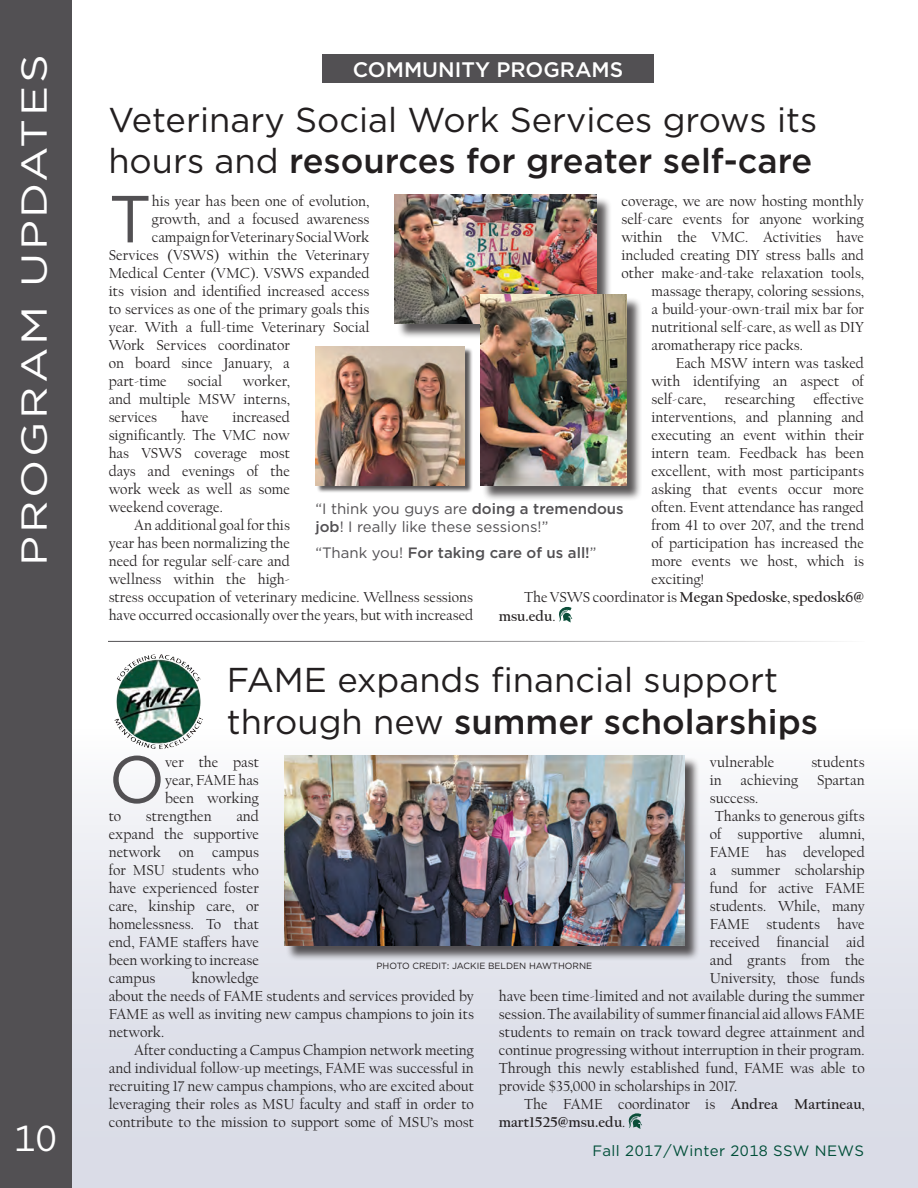
<style>
.page{position:relative;width:918px;height:1188px;background:#fff}
.page>*{position:absolute;margin:0;border:0;box-sizing:border-box;transform-origin:0 0}
.t1{font:66.45px "Gotham";color:#525053}
.t2{font:36px "Gotham";letter-spacing:.06em;color:#fff;scale:1.25 1}
.t3{font:36px "Gotham";letter-spacing:.06em;color:#fff}
.t4{font:34.5px/41.4px "Gotham";color:#231f20}
.t5{font:500 21px "Gotham";color:#fff}
.t6{font:15px/18px "Californian FB";color:#231f20;text-align:justify}
.t7{font:700 15px "Californian FB";color:#231f20}
.t8{font:15px/18px "Gotham";color:#525053}
.t9{font:500 15px "Gotham";color:#525053}
.t10{font:15px "Gotham";letter-spacing:.03em;color:#004e38}
.t11{font:9px "Gotham";color:#231f20}
.s1{font-weight:500}
.s2{font-weight:400}
.s3{font-weight:700}
</style>
<div class="page">
<svg style="left:559px;top:607px;width:13px;height:15px"></svg>
<div style="left:61px;top:729px;width:857px;height:459px;background:linear-gradient(to bottom,#f8f9fa,#d4d6e3)"></div>
<div style="left:0;top:0;width:72px;height:1188px;background:#525053"></div>
<div style="left:322px;top:54px;width:332px;height:28px;background:#525053"></div>
<img style="left:109px;top:654px;width:99px;height:97px">
<div style="left:286px;top:757px;width:414px;height:204px;background:#231f20;opacity:.75"></div>
<img style="left:285px;top:755px;width:399px;height:190px">
<svg style="left:629px;top:1113px;width:13px;height:16px"></svg>
<hr style="left:108px;top:641px;width:757px;height:1px;background:#525053">
<div style="left:316px;top:347px;width:157px;height:147px;background:#231f20;opacity:.75"></div>
<img style="left:315px;top:347px;width:150px;height:138px">
<div style="left:397px;top:197px;width:215px;height:142px;background:#231f20;opacity:.75"></div>
<img style="left:395px;top:195px;width:201px;height:128px">
<div style="left:482px;top:297px;width:160px;height:204px;background:#231f20;opacity:.75"></div>
<img style="left:480px;top:295px;width:146px;height:190px">
<h2 class="t2" style="left:11px;top:566px;width:411px;rotate:-90deg">PROGRAM UPDATES</h2>
<h2 class="t3" style="left:14px;top:1115px;width:45px">10</h2>
<h3 class="t5" style="left:353px;top:56px;width:272px">COMMUNITY PROGRAMS</h3>
<h3 class="t4" style="left:108px;top:98px;width:710px">Veterinary Social Work Services grows its hours and <span class="s1">resources for greater self-care</span></h3>
<h1 class="t1" style="left:109px;top:176px;width:45px">T</h1>
<p class="t6" style="left:152px;top:193px;width:219px">his year has been one of evolution,</p>
<p class="t6" style="left:622px;top:193px;width:244px">coverage, we are now hosting monthly</p>
<p class="t6" style="left:622px;top:211px;width:244px">self-care events for anyone working</p>
<p class="t6" style="left:622px;top:229px;width:244px">within the VMC. Activities have</p>
<p class="t6" style="left:622px;top:247px;width:244px">included creating DIY stress balls and</p>
<p class="t6" style="left:622px;top:265px;width:244px">other make-and-take relaxation tools,</p>
<p class="t6" style="left:652px;top:283px;width:214px">massage therapy, coloring sessions,</p>
<p class="t6" style="left:652px;top:301px;width:214px">a build-your-own-trail mix bar for</p>
<p class="t6" style="left:652px;top:319px;width:214px">nutritional self-care, as well as DIY</p>
<p class="t6" style="left:652px;top:337px;width:153px">aromatherapy rice packs.</p>
<p class="t6" style="left:676px;top:355px;width:190px">Each MSW intern was tasked</p>
<p class="t6" style="left:652px;top:373px;width:214px">with identifying an aspect of</p>
<p class="t6" style="left:652px;top:391px;width:214px">self-care, researching effective</p>
<p class="t6" style="left:652px;top:409px;width:214px">interventions, and planning and</p>
<p class="t6" style="left:652px;top:427px;width:214px">executing an event within their</p>
<p class="t6" style="left:652px;top:445px;width:214px">intern team. Feedback has been</p>
<p class="t6" style="left:652px;top:463px;width:214px">excellent, with most participants</p>
<p class="t6" style="left:652px;top:481px;width:214px">asking that events occur more</p>
<p class="t6" style="left:652px;top:499px;width:214px">often. Event attendance has ranged</p>
<p class="t6" style="left:652px;top:517px;width:214px">from 41 to over 207, and the trend</p>
<p class="t6" style="left:652px;top:535px;width:214px">of participation has increased the</p>
<p class="t6" style="left:652px;top:553px;width:214px">more events we host, which is</p>
<p class="t6" style="left:652px;top:571px;width:54px">exciting!</p>
<p class="t7" style="left:524px;top:589px;width:341px"><span class="s2">The VSWS coordinator is</span> Megan Spedoske<span class="s2">,</span> spedosk6@</p>
<p class="t7" style="left:499px;top:608px;width:58px">msu.edu<span class="s2">.</span></p>
<p class="t6" style="left:152px;top:211px;width:219px">growth, and a focused awareness</p>
<p class="t6" style="left:152px;top:229px;width:219px">campaign for Veterinary Social Work</p>
<p class="t6" style="left:109px;top:247px;width:262px">Services (VSWS) within the Veterinary</p>
<p class="t6" style="left:109px;top:265px;width:262px">Medical Center (VMC). VSWS expanded</p>
<p class="t6" style="left:109px;top:283px;width:262px">its vision and identified increased access</p>
<p class="t6" style="left:109px;top:301px;width:262px">to services as one of the primary goals this</p>
<p class="t6" style="left:109px;top:319px;width:262px">year. With a full-time Veterinary Social</p>
<p class="t6" style="left:109px;top:337px;width:183px">Work Services coordinator</p>
<p class="t6" style="left:109px;top:355px;width:183px">on board since January, a</p>
<p class="t6" style="left:109px;top:373px;width:60px">part-time</p>
<p class="t6" style="left:188px;top:373px;width:36px">social</p>
<p class="t6" style="left:109px;top:373px;width:183px;text-indent:134px">worker, and multiple MSW interns, services</p>
<p class="t6" style="left:181px;top:409px;width:29px">have</p>
<p class="t6" style="left:109px;top:409px;width:183px;text-indent:124px">increased significantly. The VMC now has VSWS coverage most days and evenings of the work week as well as some weekend coverage.</p>
<p class="t6" style="left:109px;top:517px;width:366px;text-align:left;text-indent:25px">An additional goal for this<br>year has been normalizing the<br>need for regular self-care and<br>wellness within the high-<br>stress occupation of veterinary medicine. Wellness sessions have occurred occasionally over the years, but with increased</p>
<p class="t8" style="left:315px;top:500px;width:310px">“I think you guys are <span class="s1">doing a tremendous job</span>! I really like these sessions!”</p>
<p class="t9" style="left:315px;top:543px;width:283px"><span class="s2">“Thank you!</span> For taking care of us all!<span class="s2">”</span></p>
<h3 class="t4" style="left:227px;top:659px;width:593px">FAME expands financial support through new <span class="s1">summer scholarships</span></h3>
<h1 class="t1" style="left:109px;top:737px;width:58px">O</h1>
<p class="t6" style="left:165px;top:753px;width:95px">ver the past year, FAME has been working</p>
<p class="t6" style="left:109px;top:807px;width:14px">to</p>
<p class="t6" style="left:146px;top:807px;width:68px">strengthen</p>
<p class="t6" style="left:710px;top:753px;width:66px">vulnerable</p>
<p class="t6" style="left:811px;top:753px;width:55px">students</p>
<p class="t6" style="left:710px;top:771px;width:14px">in</p>
<p class="t6" style="left:741px;top:771px;width:59px">achieving</p>
<p class="t6" style="left:817px;top:771px;width:49px">Spartan</p>
<p class="t6" style="left:710px;top:789px;width:50px">success.</p>
<p class="t6" style="left:715px;top:807px;width:151px">Thanks to generous gifts</p>
<p class="t6" style="left:710px;top:825px;width:156px">of supportive alumni,</p>
<p class="t6" style="left:710px;top:843px;width:156px">FAME has developed</p>
<p class="t6" style="left:710px;top:861px;width:156px">a summer scholarship</p>
<p class="t6" style="left:710px;top:879px;width:156px">fund for active FAME</p>
<p class="t6" style="left:710px;top:897px;width:156px">students. While, many</p>
<p class="t6" style="left:710px;top:915px;width:156px">FAME students have</p>
<p class="t6" style="left:710px;top:933px;width:156px">received financial aid</p>
<p class="t6" style="left:710px;top:951px;width:156px">and grants from the</p>
<p class="t6" style="left:710px;top:969px;width:156px">University, those funds</p>
<p class="t6" style="left:499px;top:987px;width:368px">have been time-limited and not available during the summer</p>
<p class="t6" style="left:499px;top:1005px;width:367px">session. The availability of summer financial aid allows FAME</p>
<p class="t6" style="left:499px;top:1023px;width:368px">students to remain on track toward degree attainment and</p>
<p class="t6" style="left:499px;top:1041px;width:367px">continue progressing without interruption in their program.</p>
<p class="t6" style="left:499px;top:1059px;width:367px">Through this newly established fund, FAME was able to</p>
<p class="t6" style="left:499px;top:1077px;width:240px">provide $35,000 in scholarships in 2017.</p>
<p class="t6" style="left:524px;top:1095px;width:342px">The FAME coordinator is <span class="s3">Andrea Martineau</span>,</p>
<p class="t7" style="left:499px;top:1114px;width:128px">mart1525@msu.edu<span class="s2">.</span></p>
<p class="t6" style="left:109px;top:807px;width:152px;text-indent:128px">and expand the supportive network on campus for MSU students who have experienced foster care, kinship care, or homelessness. To that end, FAME staffers have been working to increase campus</p>
<p class="t11" style="left:377px;top:960px;width:217px">PHOTO CREDIT: JACKIE BELDEN HAWTHORNE</p>
<p class="t6" style="left:109px;top:969px;width:367px;text-align:left;text-indent:83px">knowledge<br>about the needs of FAME students and services provided by FAME as well as inviting new campus champions to join its network.</p>
<p class="t6" style="left:109px;top:1041px;width:367px;text-indent:26px">After conducting a Campus Champion network meeting and individual follow-up meetings, FAME was successful in recruiting 17 new campus champions, who are excited about leveraging their roles as MSU faculty and staff in order to contribute to the mission to support some of MSU’s most</p>
<p class="t10" style="left:592px;top:1142px;width:273px">Fall 2017/Winter 2018 SSW NEWS</p>
</div>
